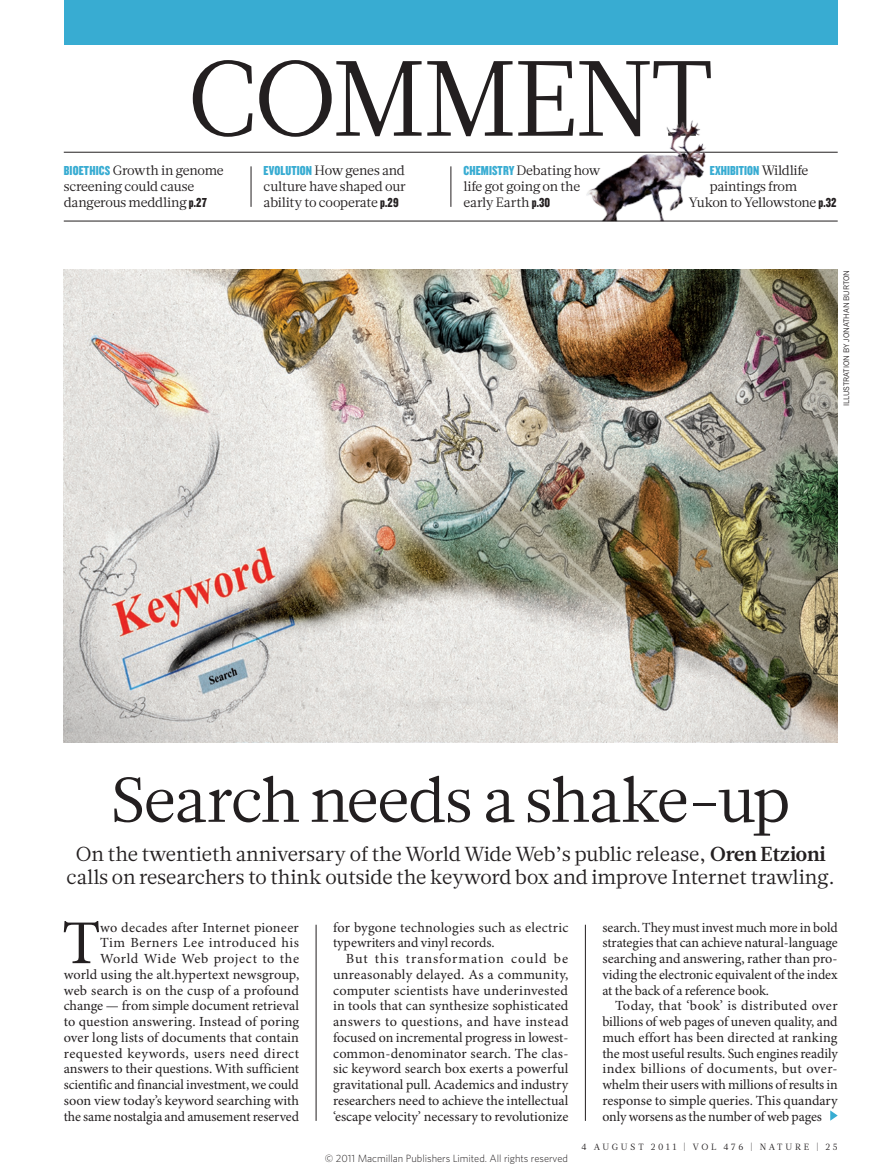
<style>
.page{position:relative;width:893px;height:1174px;background:#fff}
.page>*{position:absolute;margin:0;border:0;box-sizing:border-box;transform-origin:0 0}
.SECTION_HEADING{font:106.5px "Glosa Math";letter-spacing:-.025em;color:#231f20}
.HEAD_42{font:63px "Glosa Math";letter-spacing:-.025em;color:#231f20}
.BODY_DROP_CAP{font:62.4px "Minion Pro";color:#231f20}
.INTRO{font:20.25px/23.7px "Glosa Math";letter-spacing:-.01em;color:#231f20;text-align:center}
.BODY_INDENT{font:13.95px/15.8px "Minion Pro";letter-spacing:-.005em;color:#231f20;text-align:justify}
.BODY_DROP_CAP-2{font:13.95px/15.8px "Minion Pro";letter-spacing:.005em;color:#231f20;text-align:right}
.MINI_TOC_TEXT{font:13.5px/15.8px "Glosa Math";letter-spacing:-.015em;color:#231f20}
.MINI_TOC_TEXT-2{font:13.5px "Knockout 69 Full Liteweight";letter-spacing:.005em;color:#38acd2}
.t1{font:300 10.5px "Whitney";color:#231f20}
.t2{font:9px "Glosa Math";letter-spacing:.3em;color:#231f20}
.PIC_CREDIT{font:7.5px "News Gothic MTOT";color:#231f20}
.s1{font-family:"Glosa Math";color:#231f20}
.s2{font-family:"Knockout 69 Full Liteweight"}
.s3{font-family:"Knockout 69 Full Liteweight";color:#38acd2}
.s4{font-weight:700}
</style>
<div class="page">
<hr style="left:64px;top:152px;width:774px;height:1px;background:#231f20">
<img style="left:571px;top:120px;width:137px;height:101px">
<svg style="left:830px;top:1110px;width:8px;height:10px"></svg>
<img style="left:64px;top:270px;width:774px;height:472px">
<div style="left:64px;top:0;width:774px;height:45px;background:#38acd2"></div>
<hr style="left:64px;top:221px;width:774px;height:1px;background:#231f20">
<hr style="left:251px;top:166px;width:1px;height:41px;background:#231f20">
<hr style="left:451px;top:166px;width:1px;height:41px;background:#231f20">
<hr style="left:585px;top:924px;width:1px;height:196px;background:#231f20">
<hr style="left:316px;top:924px;width:1px;height:196px;background:#231f20">
<p class="SECTION_HEADING" style="left:187px;top:29px;width:528px">COMMENT</p>
<p class="MINI_TOC_TEXT-2" style="left:710px;top:162px;width:100px">EXHIBITION <span class="s1">Wildlife</span></p>
<p class="MINI_TOC_TEXT" style="left:710px;top:179px;width:89px">paintings from</p>
<p class="MINI_TOC_TEXT" style="left:689px;top:194px;width:149px">Yukon to Yellowstone <span class="s2">p.32</span></p>
<p class="MINI_TOC_TEXT" style="left:64px;top:163px;width:162px"><span class="s3">BIOETHICS</span> Growth in genome screening could cause dangerous meddling <span class="s2">p.27</span></p>
<p class="MINI_TOC_TEXT" style="left:264px;top:163px;width:144px;text-align:justify"><span class="s3">EVOLUTION</span> How genes and culture have shaped our ability to cooperate <span class="s2">p.29</span></p>
<p class="MINI_TOC_TEXT" style="left:463px;top:163px;width:139px"><span class="s3">CHEMISTRY</span> Debating how life got going on the early Earth <span class="s2">p.30</span></p>
<p class="PIC_CREDIT" style="left:842px;top:406px;width:138px;rotate:-90deg">ILLUSTRATION BY JONATHAN BURTON</p>
<p class="HEAD_42" style="left:111px;top:758px;width:681px">Search needs a shake-up</p>
<p class="INTRO" style="left:67px;top:842px;width:770px">On the twentieth anniversary of the World Wide Web’s public release, <span class="s4">Oren Etzioni </span>calls on researchers to think outside the keyword box and improve Internet trawling.</p>
<p class="BODY_DROP_CAP" style="left:62px;top:906px;width:40px">T</p>
<p class="BODY_DROP_CAP-2" style="left:64px;top:920px;width:237px">wo decades after Internet pioneer<br>Tim Berners Lee introduced his World Wide Web project to the world using the alt.hypertext newsgroup, web search is on the cusp of a profound change — from simple document retrieval to question answering. Instead of poring over long lists of documents that contain requested keywords, users need direct answers to their questions. With sufficient scientific and financial investment, we could soon view today’s keyword searching with the same nostalgia and amusement reserved</p>
<p class="BODY_DROP_CAP-2" style="left:333px;top:920px;width:237px;text-align:left">for bygone technologies such as electric typewriters and vinyl records.</p>
<p class="BODY_INDENT" style="left:333px;top:951px;width:237px;text-indent:13px">But this transformation could be unreasonably delayed. As a community, computer scientists have underinvested in tools that can synthesize sophisticated answers to questions, and have instead focused on incremental progress in lowest&shy;common-denominator search. The clas&shy;sic keyword search box exerts a powerful gravitational pull. Academics and industry researchers need to achieve the intellectual ‘escape velocity’ necessary to revolutionize</p>
<p class="t1" style="left:325px;top:1151px;width:245px">© 2011 Macmillan Publishers Limited. All rights reserved</p>
<p class="BODY_INDENT" style="left:602px;top:920px;width:237px">search. They must invest much more in bold strategies that can achieve natural-language searching and answering, rather than pro&shy;viding the electronic equivalent of the index at the back of a reference book.</p>
<p class="BODY_INDENT" style="left:602px;top:998px;width:237px;text-indent:13px">Today, that ‘book’ is distributed over billions of web pages of uneven quality, and much effort has been directed at ranking the most useful results. Such engines readily index billions of documents, but over&shy;whelm their users with millions of results in response to simple queries. This quandary only worsens as the number of web pages</p>
<p class="t2" style="left:581px;top:1141px;width:258px">4 AUGUST 2011 | VOL 476 | NATURE | 25</p>
</div>
